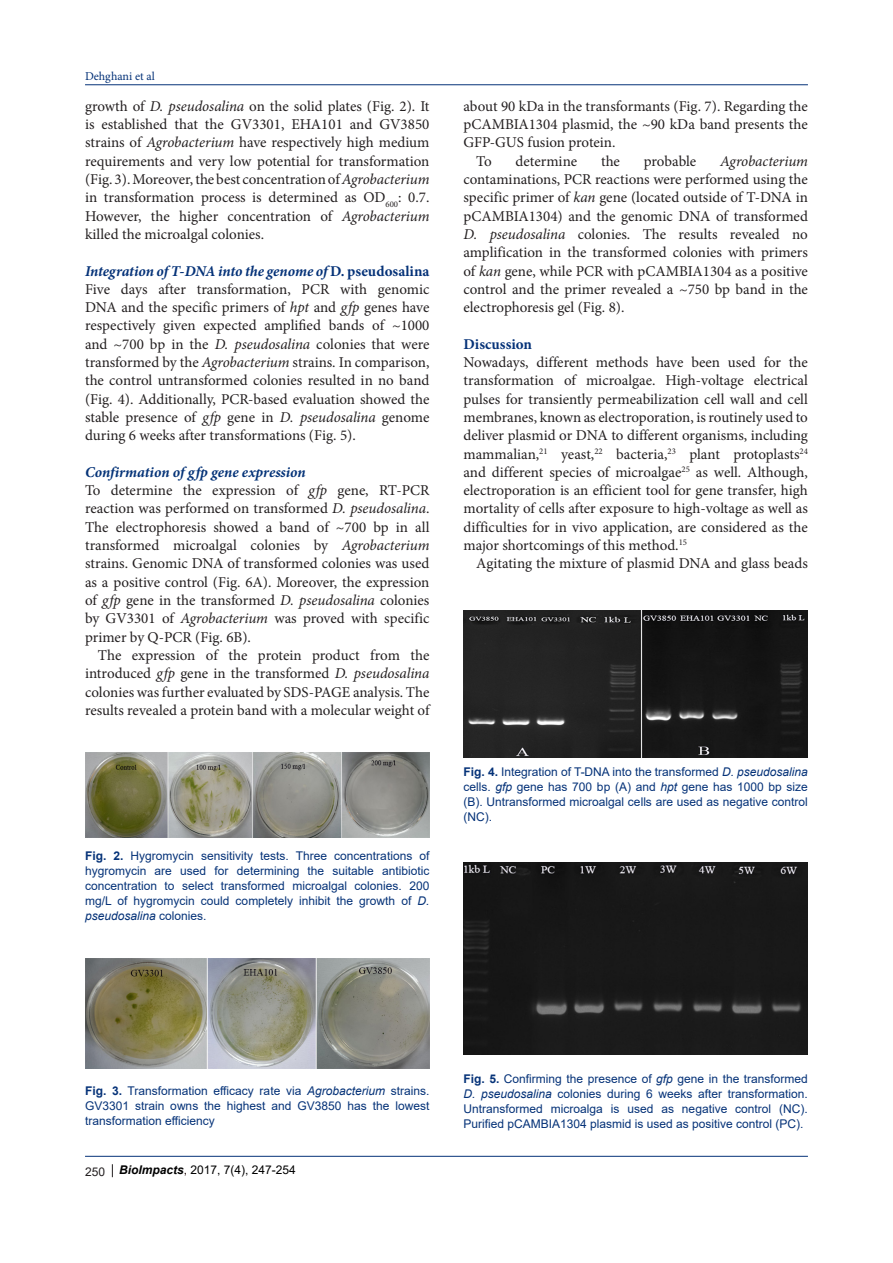
<style>
.page{position:relative;width:893px;height:1263px;background:#fff}
.page>*{position:absolute;margin:0;border:0;box-sizing:border-box;transform-origin:0 0}
.t1{font:15px/18.3px "Minion Pro";color:#231f20;text-align:justify}
.t2{font:italic 700 15px "Minion Pro";letter-spacing:-.005em;color:#053278}
.t3{font:italic 700 15px "Minion Pro";color:#053378}
.t4{font:700 15px "Minion Pro";color:#053278}
.t5{font:12px/15px "Arial";color:#053278;text-align:justify}
.t6{font:12px "Arial";color:#000}
.t7{font:12px "Minion Pro";color:#053278}
.s1{font-style:italic}
.s2{font-style:normal}
.s3{font-weight:700}
.s4{color:#231f20}
.s5{font-weight:700;font-style:italic}
.s6{color:#150000}
</style>
<div class="page">
<hr style="left:85px;top:84px;width:723px;height:1px;background:#053278">
<hr style="left:85px;top:1156px;width:723px;height:1px;background:#053278">
<svg style="left:112px;top:1164px;width:1px;height:13px"></svg>
<img style="left:85px;top:753px;width:344px;height:85px">
<img style="left:85px;top:958px;width:344px;height:110px">
<img style="left:463px;top:610px;width:345px;height:148px">
<div style="left:463px;top:863px;width:345px;height:191px;background:#181818"></div>
<p class="t7" style="left:85px;top:68px;width:71px">Dehghani et al</p>
<p class="t1" style="left:85px;top:97px;width:346px">growth of <span class="s1">D. pseudosalina</span> on the solid plates (Fig. 2). It is established that the GV3301, EHA101 and GV3850 strains of <span class="s1">Agrobacterium</span> have respectively high medium requirements and very low potential for transformation (Fig. 3). Moreover, the best concentration of <span class="s1">Agrobacterium </span>in transformation process is determined as OD<sub>600</sub>: 0.7.<br>However, the higher concentration of <span class="s1">Agrobacterium </span>killed the microalgal colonies.</p>
<p class="t2" style="left:85px;top:260px;width:346px">Integration of T-DNA into the genome of <span class="s2">D. pseudosalina</span></p>
<p class="t1" style="left:85px;top:280px;width:346px">Five days after transformation, PCR with genomic DNA and the specific primers of <span class="s1">hpt</span> and <span class="s1">gfp</span> genes have respectively given expected amplified bands of ~1000 and ~700 bp in the <span class="s1">D. pseudosalina</span> colonies that were transformed by the <span class="s1">Agrobacterium</span> strains. In comparison, the control untransformed colonies resulted in no band (Fig. 4). Additionally, PCR-based evaluation showed the stable presence of <span class="s1">gfp</span> gene in <span class="s1">D. pseudosalina</span> genome during 6 weeks after transformations (Fig. 5).</p>
<p class="t3" style="left:85px;top:461px;width:222px">Confirmation of gfp gene expression</p>
<p class="t1" style="left:85px;top:481px;width:346px">To determine the expression of <span class="s1">gfp</span> gene, RT-PCR reaction was performed on transformed <span class="s1">D. pseudosalina</span>.<br>The electrophoresis showed a band of ~700 bp in all transformed microalgal colonies by <span class="s1">Agrobacterium </span>strains. Genomic DNA of transformed colonies was used as a positive control (Fig. 6A). Moreover, the expression of <span class="s1">gfp</span> gene in the transformed <span class="s1">D. pseudosalina</span> colonies by GV3301 of <span class="s1">Agrobacterium</span> was proved with specific primer by Q-PCR (Fig. 6B).</p>
<p class="t1" style="left:85px;top:646px;width:346px;text-indent:13px">The expression of the protein product from the introduced <span class="s1">gfp</span> gene in the transformed <span class="s1">D. pseudosalina </span>colonies was further evaluated by SDS-PAGE analysis. The results revealed a protein band with a molecular weight of</p>
<p class="t5" style="left:85px;top:848px;width:346px"><span class="s3">Fig. 2.</span> Hygromycin sensitivity tests. Three concentrations of hygromycin are used for determining the suitable antibiotic concentration to select transformed microalgal colonies. 200 mg/L of hygromycin could completely inhibit the growth of <span class="s1">D. pseudosalina</span> colonies.</p>
<p class="t1" style="left:463px;top:97px;width:346px">about 90 kDa in the transformants (Fig. 7). Regarding the pCAMBIA1304 plasmid, the ~90 kDa band presents the GFP-GUS fusion protein.</p>
<p class="t1" style="left:476px;top:152px;width:17px">To</p>
<p class="t1" style="left:516px;top:152px;width:63px">determine</p>
<p class="t1" style="left:601px;top:152px;width:20px">the</p>
<p class="t1" style="left:644px;top:152px;width:54px">probable</p>
<p class="t1" style="left:463px;top:152px;width:346px;text-indent:257px"><span class="s1">Agrobacterium </span>contaminations, PCR reactions were performed using the specific primer of <span class="s1">kan</span> gene (located outside of T-DNA in pCAMBIA1304) and the genomic DNA of transformed <span class="s1">D. pseudosalina</span> colonies. The results revealed no amplification in the transformed colonies with primers of <span class="s1">kan</span> gene, while PCR with pCAMBIA1304 as a positive control and the primer revealed a ~750 bp band in the electrophoresis gel (Fig. 8).</p>
<p class="t4" style="left:463px;top:333px;width:70px">Discussion</p>
<p class="t1" style="left:463px;top:353px;width:346px">Nowadays, different methods have been used for the transformation of microalgae. High-voltage electrical pulses for transiently permeabilization cell wall and cell membranes, known as electroporation, is routinely used to deliver plasmid or DNA to different organisms, including mammalian,<sup>21</sup> yeast,<sup>22</sup> bacteria,<sup>23</sup> plant protoplasts<sup>24 </sup>and different species of microalgae<sup>25</sup> as well. Although, electroporation is an efficient tool for gene transfer, high mortality of cells after exposure to high-voltage as well as difficulties for in vivo application, are considered as the major shortcomings of this method.<sup>15</sup></p>
<p class="t1" style="left:476px;top:554px;width:333px">Agitating the mixture of plasmid DNA and glass beads</p>
<p class="t5" style="left:463px;top:764px;width:346px"><span class="s3">Fig. 4.</span> Integration of T-DNA into the transformed <span class="s1">D. pseudosalina </span>cells. <span class="s1">gfp</span> gene has 700 bp (A) and <span class="s1">hpt</span> gene has 1000 bp size (B). Untransformed microalgal cells are used as negative control (NC).</p>
<p class="t5" style="left:85px;top:1083px;width:346px"><span class="s3">Fig. 3.</span> Transformation efficacy rate via <span class="s1">Agrobacterium</span> strains.<br>GV3301 strain owns the highest and GV3850 has the lowest transformation efficiency</p>
<p class="t6" style="left:85px;top:1162px;width:212px"><span class="s4">250</span> <span class="s5">BioImpacts</span><span class="s6">,</span> 2017, 7(4), 247-254</p>
<p class="t5" style="left:463px;top:1071px;width:346px"><span class="s3">Fig. 5.</span> Confirming the presence of <span class="s1">gfp</span> gene in the transformed <span class="s1">D. pseudosalina</span> colonies during 6 weeks after transformation.<br>Untransformed microalga is used as negative control (NC).<br>Purified pCAMBIA1304 plasmid is used as positive control (PC).</p>
</div>
